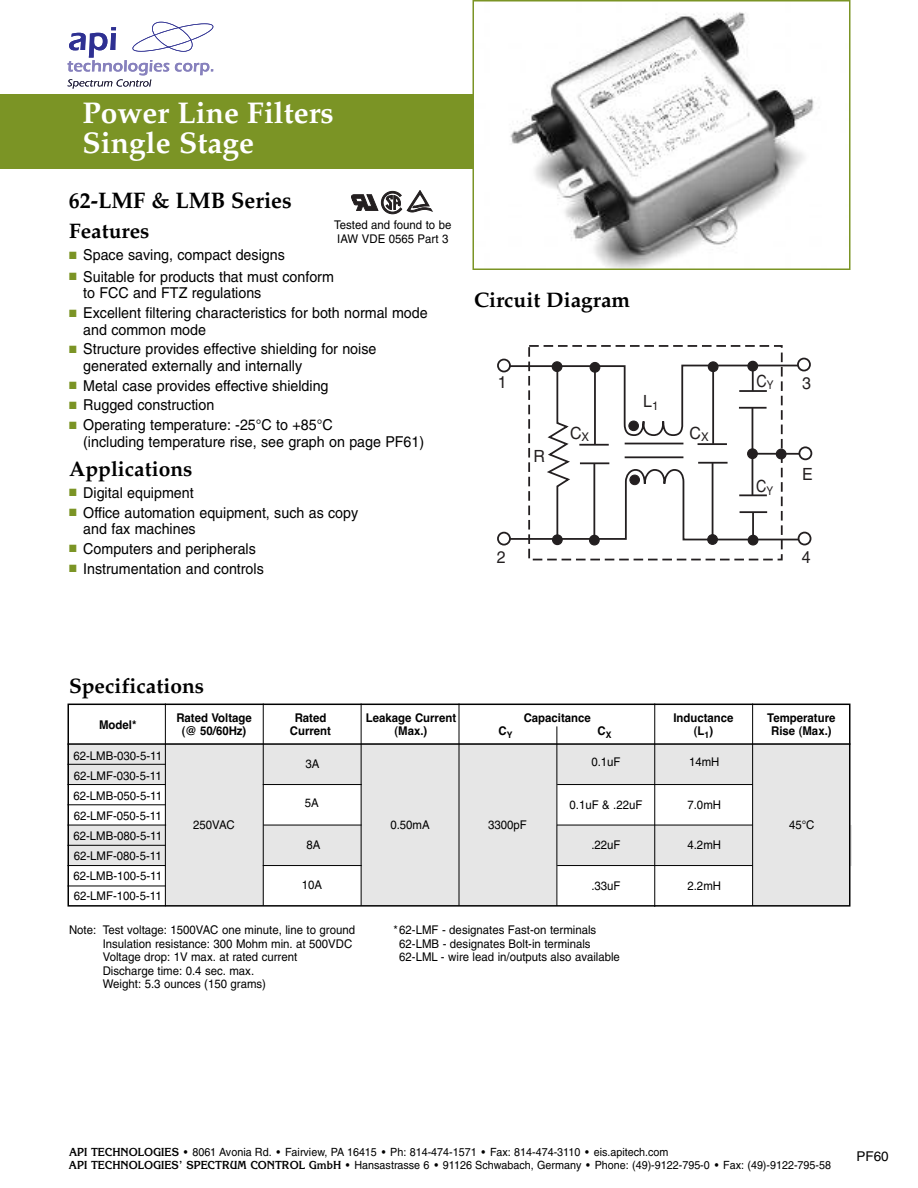
<style>
.page{position:relative;width:918px;height:1188px;background:#fff}
.page>*{position:absolute;margin:0;border:0;box-sizing:border-box;transform-origin:0 0}
.t1{font:700 30px/30px "Palatino";color:#fff}
.t2{font:700 22.5px "Palatino";color:#000}
.t3{font:700 21px "Palatino";color:#000}
.t4{font:16.8px "Helvetica";color:#231f20;scale:.95 1}
.t5{font:16.8px "Helvetica";color:#231f20;scale:.85 1}
.t6{font:15px/16.5px "Helvetica";color:#000;scale:.95 1}
.t7{font:13.5px "Helvetica";color:#000}
.t8{font:12px/13.5px "Helvetica";color:#000;scale:.95 1}
.t9{font:700 12px "Helvetica";color:#000;scale:.95 1}
.t10{font:11.4px/12.8px "Helvetica";color:#000;scale:.95 1}
.s1{color:#7b9425}
.s2{font-family:"Korinna";font-weight:700}
</style>
<div class="page">
<svg style="left:68px;top:22px;width:145px;height:67px"></svg>
<div style="left:0;top:94px;width:472px;height:75px;background:#7b9425"></div>
<div style="left:752px;top:744px;width:98px;height:162px;background:#e6e6e6"></div>
<div style="left:362px;top:744px;width:194px;height:162px;background:#e6e6e6"></div>
<div style="left:165px;top:743px;width:98px;height:162px;background:#e6e6e6"></div>
<div style="left:69px;top:825px;width:783px;height:41px;background:#e6e6e6"></div>
<div style="left:497px;top:532px;width:14px;height:14px;border:2px solid #231f20;border-radius:50%"></div>
<div style="left:497px;top:359px;width:14px;height:13px;border:2px solid #231f20;border-radius:50%"></div>
<div style="left:797px;top:358px;width:14px;height:13px;border:2px solid #231f20;border-radius:50%"></div>
<div style="left:798px;top:532px;width:13px;height:13px;border:2px solid #231f20;border-radius:50%"></div>
<div style="left:799px;top:446px;width:13px;height:14px;border:2px solid #231f20;border-radius:50%"></div>
<svg style="left:508px;top:345px;width:292px;height:214px"></svg>
<img style="left:510px;top:12px;width:304px;height:255px">
<div style="left:472px;top:0;width:378px;height:270px;border:2px solid #7b9425"></div>
<div style="left:68px;top:744px;width:782px;height:40px;background:#e6e6e6"></div>
<div style="left:68px;top:704px;width:782px;height:203px;border:2px solid #000"></div>
<hr style="left:68px;top:743px;width:782px;height:2px;background:#000">
<hr style="left:165px;top:704px;width:1px;height:202px;background:#000">
<hr style="left:263px;top:704px;width:1px;height:202px;background:#000">
<hr style="left:361px;top:704px;width:1px;height:202px;background:#000">
<hr style="left:459px;top:704px;width:1px;height:202px;background:#000">
<hr style="left:752px;top:704px;width:1px;height:202px;background:#000">
<hr style="left:654px;top:704px;width:1px;height:203px;background:#000">
<hr style="left:557px;top:726px;width:1px;height:180px;background:#000">
<hr style="left:68px;top:764px;width:97px;height:1px;background:#000">
<hr style="left:68px;top:784px;width:97px;height:1px;background:#000">
<hr style="left:68px;top:804px;width:97px;height:1px;background:#000">
<hr style="left:557px;top:825px;width:196px;height:1px;background:#000">
<hr style="left:263px;top:825px;width:99px;height:1px;background:#000">
<hr style="left:68px;top:825px;width:98px;height:1px;background:#000">
<hr style="left:263px;top:784px;width:99px;height:1px;background:#000">
<hr style="left:557px;top:784px;width:196px;height:1px;background:#000">
<hr style="left:68px;top:845px;width:97px;height:1px;background:#000">
<hr style="left:68px;top:865px;width:97px;height:1px;background:#000">
<hr style="left:263px;top:865px;width:99px;height:1px;background:#000">
<hr style="left:557px;top:865px;width:196px;height:1px;background:#000">
<hr style="left:68px;top:886px;width:97px;height:1px;background:#000">
<svg style="left:351px;top:190px;width:82px;height:24px"></svg>
<h1 class="t1" style="left:82px;top:101px;width:253px">Power Line Filters<br>Single Stage</h1>
<h2 class="t2" style="left:69px;top:192px;width:224px">62-LMF &amp; LMB Series</h2>
<p class="t8" style="left:334px;top:219px;width:125px">Tested and found to be<br>IAW VDE 0565 Part 3</p>
<h3 class="t3" style="left:69px;top:223px;width:82px">Features</h3>
<p class="t6" style="left:69px;top:248px;width:229px"><span class="s1">■</span> Space saving, compact designs</p>
<p class="t6" style="left:83px;top:270px;width:265px;text-indent:-14px"><span class="s1">■</span> Suitable for products that must conform to FCC and FTZ regulations</p>
<p class="t6" style="left:83px;top:306px;width:364px;text-indent:-14px"><span class="s1">■</span> Excellent filtering characteristics for both normal mode and common mode</p>
<p class="t6" style="left:83px;top:342px;width:310px;text-indent:-14px"><span class="s1">■</span> Structure provides effective shielding for noise generated externally and internally</p>
<p class="t6" style="left:69px;top:379px;width:275px"><span class="s1">■</span> Metal case provides effective shielding</p>
<p class="t6" style="left:69px;top:398px;width:154px"><span class="s1">■</span> Rugged construction</p>
<p class="t6" style="left:83px;top:418px;width:360px;text-indent:-14px"><span class="s1">■</span> Operating temperature: -25°C to +85°C<br>(including temperature rise, see graph on page PF61)</p>
<h3 class="t3" style="left:69px;top:461px;width:125px">Applications</h3>
<p class="t6" style="left:69px;top:486px;width:133px"><span class="s1">■</span> Digital equipment</p>
<p class="t6" style="left:83px;top:506px;width:291px;text-indent:-14px"><span class="s1">■</span> Office automation equipment, such as copy and fax machines</p>
<p class="t6" style="left:69px;top:542px;width:198px"><span class="s1">■</span> Computers and peripherals</p>
<p class="t6" style="left:69px;top:562px;width:207px"><span class="s1">■</span> Instrumentation and controls</p>
<h3 class="t3" style="left:474px;top:292px;width:158px">Circuit Diagram</h3>
<h3 class="t4" style="left:498px;top:376px;width:11px">1</h3>
<h3 class="t4" style="left:533px;top:450px;width:14px">R</h3>
<h3 class="t4" style="left:643px;top:395px;width:18px">L<sub>1</sub></h3>
<h3 class="t4" style="left:570px;top:427px;width:22px">C<sub>X</sub></h3>
<h3 class="t4" style="left:690px;top:426px;width:22px">C<sub>X</sub></h3>
<h3 class="t4" style="left:497px;top:551px;width:11px">2</h3>
<h3 class="t3" style="left:69px;top:678px;width:137px">Specifications</h3>
<h3 class="t5" style="left:756px;top:375px;width:22px">C<sub>Y</sub></h3>
<h3 class="t4" style="left:802px;top:377px;width:11px">3</h3>
<h3 class="t5" style="left:756px;top:480px;width:22px">C<sub>Y</sub></h3>
<h3 class="t4" style="left:802px;top:468px;width:13px">E</h3>
<h3 class="t4" style="left:802px;top:551px;width:11px">4</h3>
<p class="t9" style="left:99px;top:718px;width:41px">Model*</p>
<p class="t9" style="left:176px;top:711px;width:81px">Rated Voltage</p>
<p class="t9" style="left:295px;top:711px;width:35px">Rated</p>
<p class="t9" style="left:366px;top:711px;width:97px">Leakage Current</p>
<p class="t9" style="left:524px;top:711px;width:72px">Capacitance</p>
<p class="t9" style="left:673px;top:711px;width:65px">Inductance</p>
<p class="t9" style="left:767px;top:711px;width:73px">Temperature</p>
<p class="t9" style="left:182px;top:724px;width:70px">(@ 50/60Hz)</p>
<p class="t9" style="left:290px;top:724px;width:45px">Current</p>
<p class="t9" style="left:395px;top:724px;width:36px">(Max.)</p>
<p class="t9" style="left:499px;top:724px;width:16px">C<sub>Y</sub></p>
<p class="t9" style="left:598px;top:724px;width:16px">C<sub>X</sub></p>
<p class="t9" style="left:694px;top:724px;width:22px">(L<sub>1</sub>)</p>
<p class="t9" style="left:771px;top:724px;width:65px">Rise (Max.)</p>
<p class="t8" style="left:74px;top:747px;width:95px;line-height:20px;text-align:justify">62-LMB-030-5-11<br>62-LMF-030-5-11<br>62-LMB-050-5-11<br>62-LMF-050-5-11<br>62-LMB-080-5-11<br>62-LMF-080-5-11<br>62-LMB-100-5-11<br>62-LMF-100-5-11</p>
<p class="t8" style="left:591px;top:757px;width:32px">0.1uF</p>
<p class="t8" style="left:570px;top:800px;width:78px">0.1uF &amp; .22uF</p>
<p class="t8" style="left:591px;top:839px;width:32px">.22uF</p>
<p class="t8" style="left:306px;top:758px;width:16px">3A</p>
<p class="t8" style="left:305px;top:797px;width:16px">5A</p>
<p class="t8" style="left:306px;top:839px;width:16px">8A</p>
<p class="t8" style="left:193px;top:819px;width:45px">250VAC</p>
<p class="t8" style="left:390px;top:819px;width:43px">0.50mA</p>
<p class="t8" style="left:488px;top:819px;width:42px">3300pF</p>
<p class="t8" style="left:302px;top:879px;width:23px">10A</p>
<p class="t8" style="left:591px;top:880px;width:32px">.33uF</p>
<p class="t8" style="left:399px;top:924px;width:234px;text-indent:-6px">*62-LMF - designates Fast-on terminals<br>62-LMB - designates Bolt-in terminals<br>62-LML - wire lead in/outputs also available</p>
<p class="t8" style="left:103px;top:924px;width:267px;text-indent:-34px">Note: Test voltage: 1500VAC one minute, line to ground Insulation resistance: 300 Mohm min. at 500VDC Voltage drop: 1V max. at rated current<br>Discharge time: 0.4 sec. max.<br>Weight: 5.3 ounces (150 grams)</p>
<p class="t8" style="left:689px;top:756px;width:34px">14mH</p>
<p class="t8" style="left:687px;top:800px;width:37px">7.0mH</p>
<p class="t8" style="left:687px;top:839px;width:37px">4.2mH</p>
<p class="t8" style="left:687px;top:880px;width:37px">2.2mH</p>
<p class="t8" style="left:789px;top:819px;width:28px">45°C</p>
<p class="t10" style="left:69px;top:1147px;width:804px"><span class="s2">API TECHNOLOGIES</span> • 8061 Avonia Rd. • Fairview, PA 16415 • Ph: 814-474-1571 • Fax: 814-474-3110 • eis.apitech.com<br><span class="s2">API TECHNOLOGIES’ SPECTRUM CONTROL GmbH</span> • Hansastrasse 6 • 91126 Schwabach, Germany • Phone: (49)-9122-795-0 • Fax: (49)-9122-795-58</p>
<p class="t7" style="left:856px;top:1151px;width:34px">PF60</p>
</div>
